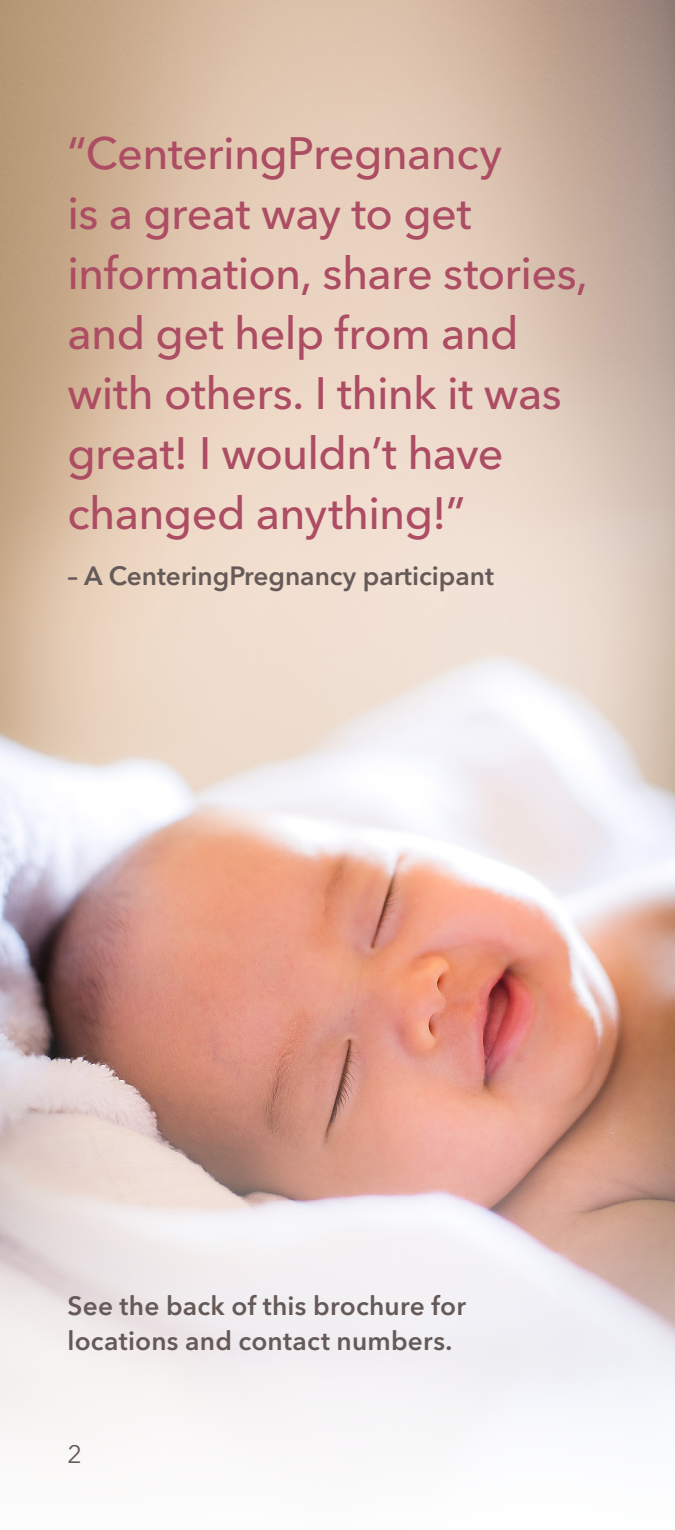
<style>
.page{position:relative;width:675px;height:1530px;background:#fff}
.page>*{position:absolute;margin:0;border:0;box-sizing:border-box;transform-origin:0 0}
.H4_Body_Subhead_10_5{font:500 45px/60px "Avenir Next LT Pro";letter-spacing:-.015em;color:#ad4d64}
.H4_Body_Subhead_10_5-2{font:600 26.25px/35px "Avenir Next LT Pro";letter-spacing:.005em;color:#655a58}
.t1{font:25px "Avenir Next LT Pro";color:#655a58}
</style>
<div class="page">
<img style="left:0;top:0;width:675px;height:1434px">
<h4 class="H4_Body_Subhead_10_5" style="left:68px;top:123px;width:522px">“CenteringPregnancy<br>is a great way to get information, share stories, and get help from and with others. I think it was great! I wouldn’t have changed anything!”</h4>
<h4 class="H4_Body_Subhead_10_5-2" style="left:68px;top:558px;width:428px">– A CenteringPregnancy participant</h4>
<h4 class="H4_Body_Subhead_10_5-2" style="left:68px;top:1288px;width:400px">See the back of this brochure for locations and contact numbers.</h4>
<p class="t1" style="left:68px;top:1439px;width:16px">2</p>
</div>
